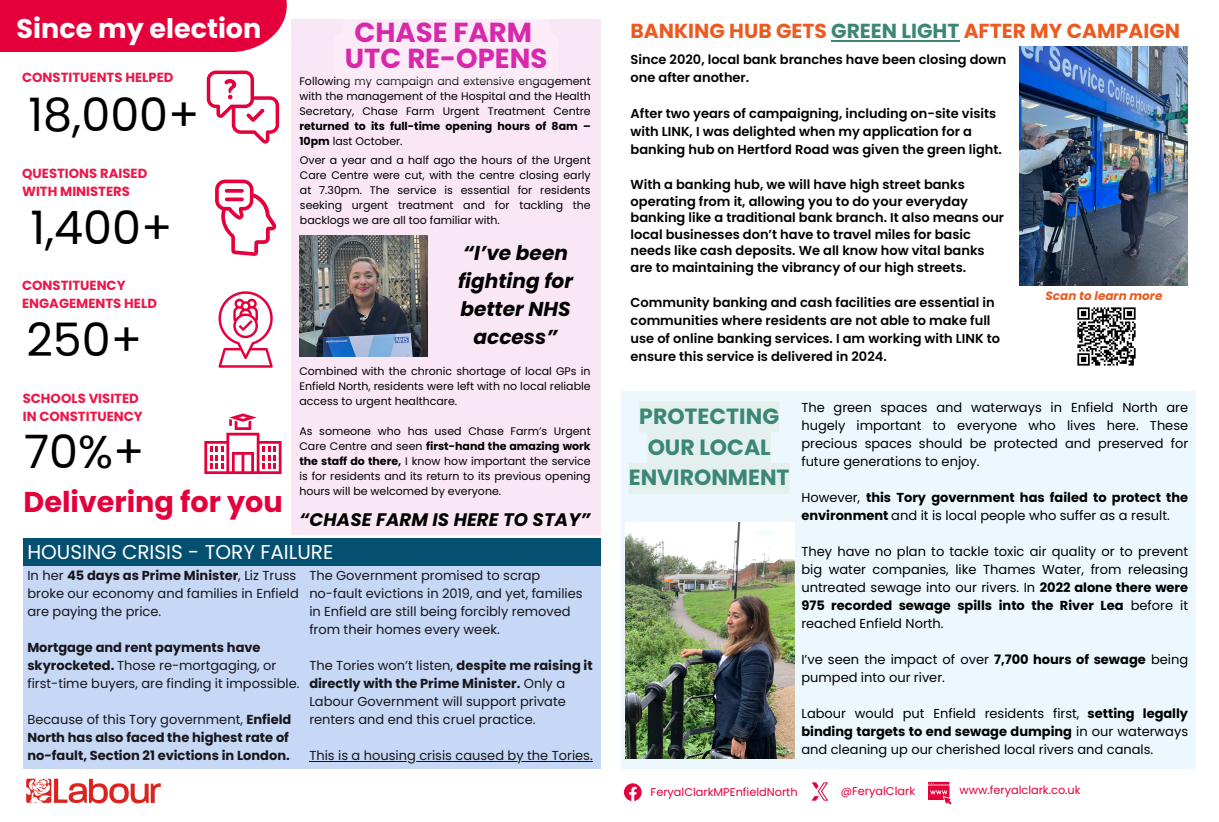
<style>
.page{position:relative;width:1219px;height:822px;background:#fff}
.page>*{position:absolute;margin:0;border:0;box-sizing:border-box;transform-origin:0 0}
.t1{font:46.1px "Poppins";color:#000}
.t2{font:700 28.7px "Poppins";color:#e4003b}
.t3{font:700 27.5px/26.2px "Poppins";color:#d828ac;text-align:center}
.t4{font:700 27px "Poppins";color:#fff}
.t5{font:700 22px/30.8px "Poppins";color:#3c8676;text-align:center}
.t6{font:700 20.3px "Poppins";color:#eb5b21}
.t7{font:italic 700 20.1px/27.8px "Poppins";color:#000;text-align:center}
.t8{font:20px "Poppins";color:#fff}
.t9{font:italic 700 18.1px "Poppins";letter-spacing:.005em;color:#000}
.t10{font:700 13.2px/18px "Poppins";color:#eb1849}
.t11{font:600 13px/18px "Poppins";color:#000}
.t12{font:13px/18px "Poppins";color:#000;text-align:justify}
.t13{font:13px/18px "Poppins";color:#18151c}
.t14{font:700 13px/18px "Poppins";color:#18151c}
.t15{font:700 13px/18px "Poppins";color:#000}
.t16{font:italic 700 12px "Poppins";color:#eb5b21}
.t17{font:11.3px "Poppins";color:#e4003b}
.t18{font:11px/15px "Poppins";color:#000;text-align:justify}
.t19{font:700 11px/15px "Poppins";color:#000}
.s1{color:#3c8676}
.s2{font-weight:400}
.s3{font-weight:700}
</style>
<div class="page">
<img style="left:23px;top:743px;width:138px;height:61px">
<div style="left:0;top:0;width:287px;height:52px;background:#e4003b"></div>
<svg style="left:207px;top:71px;width:72px;height:72px"></svg>
<svg style="left:215px;top:180px;width:61px;height:76px"></svg>
<svg style="left:225px;top:189px;width:19px;height:4px"></svg>
<hr style="left:225px;top:198px;width:19px;height:3px;background:#e4003b;border-radius:2px">
<svg style="left:218px;top:291px;width:55px;height:77px"></svg>
<div style="left:291px;top:19px;width:310px;height:515px;background:#fae7f5"></div>
<img style="left:299px;top:236px;width:129px;height:120px">
<img style="left:1019px;top:46px;width:168px;height:239px">
<svg style="left:204px;top:413px;width:77px;height:61px"></svg>
<div style="left:621px;top:391px;width:574px;height:378px;background:#ecf8fd"></div>
<div style="left:24px;top:549px;width:577px;height:220px;background:#c6d8f5"></div>
<img style="left:1077px;top:307px;width:59px;height:59px">
<div style="left:24px;top:539px;width:577px;height:27px;background:#045071"></div>
<svg style="left:624px;top:783px;width:18px;height:18px"></svg>
<svg style="left:928px;top:782px;width:23px;height:22px"></svg>
<img style="left:626px;top:523px;width:168px;height:235px">
<svg style="left:811px;top:782px;width:17px;height:18px"></svg>
<svg style="left:629px;top:402px;width:160px;height:92px"></svg>
<hr style="left:309px;top:761px;width:284px;height:1px;background:#18151c">
<hr style="left:831px;top:40px;width:128px;height:1px;background:#3c8676">
<h3 class="t4" style="left:17px;top:9px;width:246px">Since my election</h3>
<p class="t10" style="left:22px;top:68px;width:153px">CONSTITUENTS HELPED</p>
<h1 class="t1" style="left:28px;top:82px;width:173px">18,000+</h1>
<p class="t10" style="left:22px;top:165px;width:127px">QUESTIONS RAISED<br>WITH MINISTERS</p>
<h1 class="t1" style="left:30px;top:196px;width:144px">1,400+</h1>
<p class="t10" style="left:22px;top:277px;width:136px">CONSTITUENCY<br>ENGAGEMENTS HELD</p>
<h1 class="t1" style="left:26px;top:307px;width:117px">250+</h1>
<p class="t10" style="left:23px;top:389px;width:122px">SCHOOLS VISITED<br>IN CONSTITUENCY</p>
<h1 class="t1" style="left:24px;top:419px;width:122px">70%+</h1>
<h3 class="t3" style="left:345px;top:19px;width:204px">CHASE FARM<br>UTC RE-OPENS</h3>
<h3 class="t6" style="left:630px;top:17px;width:551px">BANKING HUB GETS <span class="s1">GREEN LIGHT</span> AFTER MY CAMPAIGN</h3>
<p class="t11" style="left:630px;top:50px;width:377px">Since 2020, local bank branches have been closing down one after another.</p>
<p class="t11" style="left:630px;top:104px;width:373px">After two years of campaigning, including on-site visits with LINK, I was delighted when my application for a banking hub on Hertford Road was given the green light.</p>
<p class="t11" style="left:630px;top:176px;width:375px;line-height:16.5px">With a banking hub, we will have high street banks operating from it, allowing you to do your everyday banking like a traditional bank branch. It also means our local businesses don’t have to travel miles for basic needs like cash deposits. We all know how vital banks are to maintaining the vibrancy of our high streets.</p>
<p class="t11" style="left:630px;top:293px;width:371px">Community banking and cash facilities are essential in communities where residents are not able to make full use of online banking services. I am working with LINK to ensure this service is delivered in 2024.</p>
<p class="t18" style="left:299px;top:73px;width:293px">Following my campaign and extensive engagement with the management of the Hospital and the Health Secretary, Chase Farm Urgent Treatment Centre</p>
<p class="t19" style="left:299px;top:118px;width:293px">returned to its full-time opening hours of 8am –<br>10pm <span class="s2">last October.</span></p>
<p class="t18" style="left:300px;top:153px;width:292px">Over a year and a half ago the hours of the Urgent Care Centre were cut, with the centre closing early at 7.30pm. The service is essential for residents seeking urgent treatment and for tackling the backlogs we are all too familiar with.</p>
<h3 class="t7" style="left:458px;top:239px;width:116px">“I’ve been fighting for better NHS access”</h3>
<p class="t16" style="left:1045px;top:287px;width:118px">Scan to learn more</p>
<p class="t18" style="left:299px;top:364px;width:293px">Combined with the chronic shortage of local GPs in Enfield North, residents were left with no local reliable access to urgent healthcare.</p>
<p class="t18" style="left:299px;top:424px;width:293px">As someone who has used Chase Farm’s Urgent Care Centre and seen <span class="s3">first-hand the amazing work the staff do there,</span> I know how important the service is for residents and its return to its previous opening hours will be welcomed by everyone.</p>
<p class="t12" style="left:801px;top:398px;width:388px">The green spaces and waterways in Enfield North are hugely important to everyone who lives here. These precious spaces should be protected and preserved for future generations to enjoy.</p>
<p class="t15" style="left:801px;top:488px;width:388px"><span class="s2">However,</span> this Tory government has failed to protect the environment <span class="s2">and it is local people who suffer as a result.</span></p>
<p class="t12" style="left:801px;top:542px;width:388px">They have no plan to tackle toxic air quality or to prevent big water companies, like Thames Water, from releasing untreated sewage into our rivers. In <span class="s3">2022 alone there were 975 recorded sewage spills into the River Lea</span> before it reached Enfield North.</p>
<p class="t12" style="left:801px;top:650px;width:388px">I’ve seen the impact of over <span class="s3">7,700 hours of sewage</span> being pumped into our river.</p>
<p class="t12" style="left:801px;top:704px;width:388px">Labour would put Enfield residents first, <span class="s3">setting legally binding targets to end sewage dumping</span> in our waterways and cleaning up our cherished local rivers and canals.</p>
<h3 class="t5" style="left:629px;top:401px;width:162px">PROTECTING<br>OUR LOCAL<br>ENVIRONMENT</h3>
<h2 class="t2" style="left:24px;top:481px;width:261px">Delivering for you</h2>
<h3 class="t9" style="left:299px;top:507px;width:292px">“CHASE FARM IS HERE TO STAY”</h3>
<h3 class="t8" style="left:27px;top:538px;width:307px">HOUSING CRISIS - TORY FAILURE</h3>
<p class="t13" style="left:27px;top:566px;width:273px">In her <span class="s3">45 days as Prime Minister</span>, Liz Truss broke our economy and families in Enfield are paying the price.</p>
<p class="t13" style="left:27px;top:638px;width:274px"><span class="s3">Mortgage and rent payments have skyrocketed.</span> Those re-mortgaging, or first-time buyers, are finding it impossible.</p>
<p class="t14" style="left:27px;top:710px;width:265px"><span class="s2">Because of this Tory government,</span> Enfield<br>North has also faced the highest rate of no-fault, Section 21 evictions in London.</p>
<p class="t13" style="left:309px;top:566px;width:275px">The Government promised to scrap no-fault evictions in 2019, and yet, families in Enfield are still being forcibly removed from their homes every week.</p>
<p class="t13" style="left:309px;top:656px;width:285px">The Tories won’t listen, <span class="s3">despite me raising it directly with the Prime Minister.</span> Only a Labour Government will support private renters and end this cruel practice.</p>
<p class="t13" style="left:309px;top:746px;width:285px">This is a housing crisis caused by the Tories.</p>
<p class="t17" style="left:651px;top:784px;width:148px">FeryalClarkMPEnfieldNorth</p>
<p class="t17" style="left:841px;top:783px;width:76px">@FeryalClark</p>
<p class="t17" style="left:959px;top:782px;width:123px">www.feryalclark.co.uk</p>
</div>
